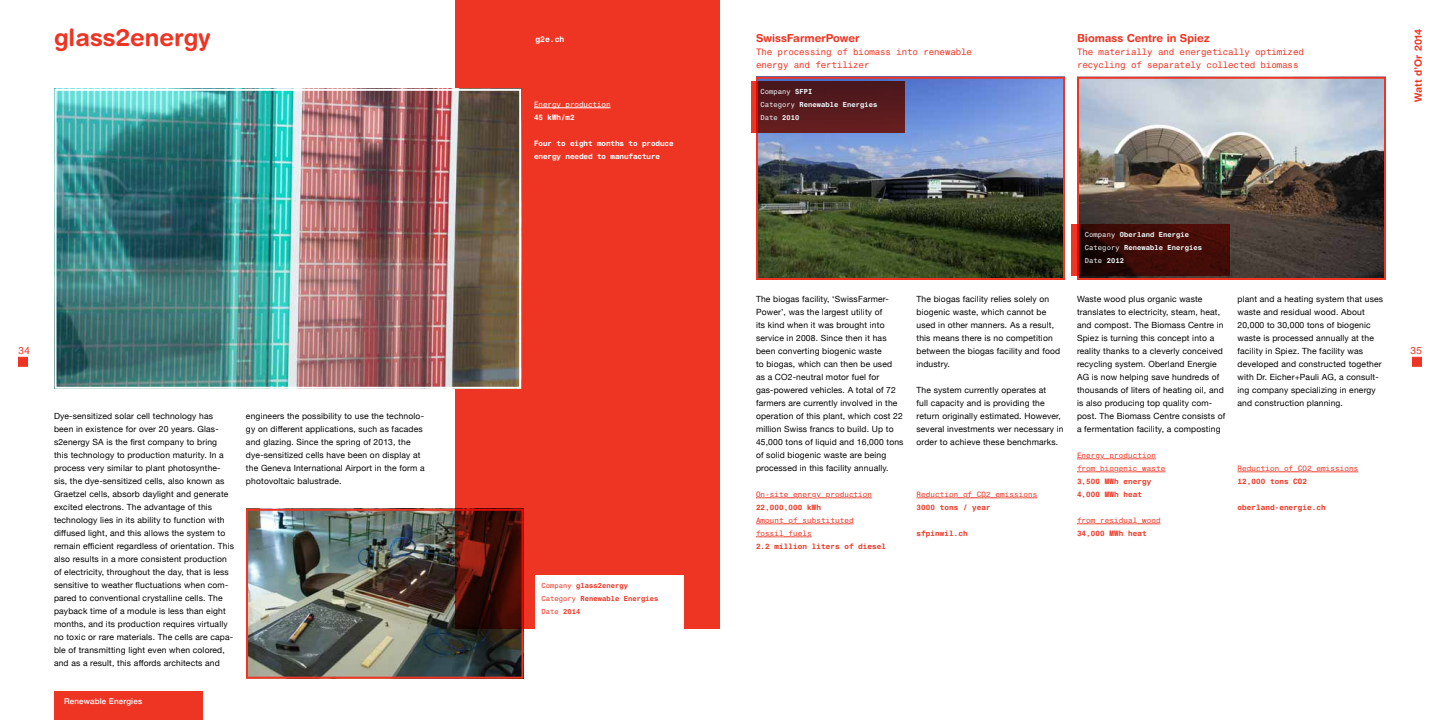
<style>
.page{position:relative;width:1440px;height:720px;background:#fff}
.page>*{position:absolute;margin:0;border:0;box-sizing:border-box;transform-origin:0 0}
.t1{font:700 24px "Helvetica Rounded LT Std";color:#ee3524}
.t2{font:700 11px "Helvetica Rounded LT Std";color:#ee3524}
.t3{font:700 10px "Helvetica Rounded LT Std";letter-spacing:.01em;color:#ee3524}
.t4{font:10px "Helvetica Monospaced Pro";color:#ee3524}
.t5{font:9px/13px "Helvetica Monospaced Pro";color:#ee3524}
.t6{font:8.5px/13px "Helvetica Neue";letter-spacing:.02em;color:#000}
.t7{font:500 8px "Helvetica Neue";letter-spacing:.02em;color:#fff}
.t8{font:700 8px "Helvetica Monospaced Pro";color:#fff}
.t9{font:7.5px/13px "Helvetica Monospaced Pro";letter-spacing:.02em;color:#ee3524}
.t10{font:700 7.5px/13px "Helvetica Monospaced Pro";letter-spacing:.02em;color:#ee3524}
.t11{font:700 7.5px/13px "Helvetica Monospaced Pro";color:#fff}
.t12{font:7.5px "Helvetica Monospaced Pro";color:#fff}
.t13{font:700 7px/13px "Helvetica Monospaced Pro";letter-spacing:.02em;color:#eff8fa}
.t14{font:700 7px/13px "Helvetica Monospaced Pro";letter-spacing:.02em;color:#ee3524}
.s1{font-weight:400}
</style>
<div class="page">
<div style="left:54px;top:691px;width:148px;height:29px;background:#ee3524"></div>
<img style="left:759px;top:80px;width:303px;height:197px">
<div style="left:756px;top:77px;width:309px;height:203px;border:2px solid #ee3524"></div>
<img style="left:1080px;top:80px;width:303px;height:197px">
<div style="left:1077px;top:77px;width:309px;height:203px;border:2px solid #ee3524"></div>
<hr style="left:756px;top:523px;width:97px;height:1px;background:#ee3524">
<hr style="left:756px;top:536px;width:56px;height:1px;background:#ee3524">
<svg style="left:756px;top:497px;width:116px;height:2px"></svg>
<hr style="left:916px;top:497px;width:121px;height:1px;background:#ee3524">
<svg style="left:1077px;top:458px;width:88px;height:15px"></svg>
<svg style="left:1077px;top:523px;width:84px;height:2px"></svg>
<hr style="left:1238px;top:471px;width:120px;height:1px;background:#ee3524">
<svg style="left:751px;top:81px;width:153px;height:52px;background:#5d1b1d"></svg>
<svg style="left:1071px;top:224px;width:158px;height:52px;background:#420c07"></svg>
<img style="left:249px;top:512px;width:272px;height:164px">
<div style="left:246px;top:509px;width:278px;height:170px;border:2px solid #ee3524"></div>
<div style="left:455px;top:0;width:265px;height:629px;background:#ee3524"></div>
<img style="left:58px;top:92px;width:460px;height:294px">
<div style="left:55px;top:89px;width:466px;height:300px;border:2px solid #fff"></div>
<div style="left:536px;top:575px;width:148px;height:69px;background:#fff"></div>
<hr style="left:534px;top:107px;width:76px;height:1px;background:#fff">
<div style="left:1412px;top:357px;width:10px;height:10px;background:#ee3524;border:1px solid #ee3524"></div>
<div style="left:18px;top:357px;width:10px;height:10px;background:#ee3524;border:1px solid #ee3524"></div>
<h1 class="t1" style="left:54px;top:23px;width:158px">glass2energy</h1>
<p class="t8" style="left:536px;top:34px;width:30px">g2e.ch</p>
<p class="t12" style="left:534px;top:100px;width:78px">Energy production</p>
<p class="t11" style="left:534px;top:111px;width:42px">45 kWh/m2</p>
<p class="t11" style="left:534px;top:137px;width:141px">Four to eight months to produce energy needed to manufacture</p>
<p class="t2" style="left:756px;top:31px;width:105px">SwissFarmerPower</p>
<p class="t5" style="left:756px;top:45px;width:218px">The processing of biomass into renewable energy and fertilizer</p>
<p class="t13" style="left:760px;top:85px;width:119px"><span class="s1">Company</span> SFPI<br><span class="s1">Category</span> Renewable Energies<br><span class="s1">Date</span> 2010</p>
<p class="t2" style="left:1077px;top:31px;width:135px">Biomass Centre in Spiez</p>
<p class="t5" style="left:1077px;top:45px;width:228px">The materially and energetically optimized recycling of separately collected biomass</p>
<p class="t13" style="left:1085px;top:228px;width:119px"><span class="s1">Company</span> Oberland Energie<br><span class="s1">Category</span> Renewable Energies<br><span class="s1">Date</span> 2012</p>
<p class="t3" style="left:1412px;top:102px;width:75px;rotate:-90deg">Watt d’Or 2014</p>
<p class="t6" style="left:756px;top:293px;width:149px">The biogas facility, ‘SwissFarmer-Power’, was the largest utility of<br>its kind when it was brought into service in 2008. Since then it has been converting biogenic waste<br>to biogas, which can then be used<br>as a CO2-neutral motor fuel for gas-powered vehicles. A total of 72 farmers are currently involved in the operation of this plant, which cost 22 million Swiss francs to build. Up to 45,000 tons of liquid and 16,000 tons of solid biogenic waste are being processed in this facility annually.</p>
<p class="t6" style="left:916px;top:293px;width:145px">The biogas facility relies solely on biogenic waste, which cannot be used in other manners. As a result, this means there is no competition between the biogas facility and food industry.</p>
<p class="t6" style="left:1077px;top:293px;width:150px">Waste wood plus organic waste translates to electricity, steam, heat, and compost. The Biomass Centre in Spiez is turning this concept into a reality thanks to a cleverly conceived recycling system. Oberland Energie AG is now helping save hundreds of thousands of liters of heating oil, and is also producing top quality com&shy;post. The Biomass Centre consists of a fermentation facility, a composting</p>
<p class="t6" style="left:1237px;top:293px;width:147px">plant and a heating system that uses waste and residual wood. About 20,000 to 30,000 tons of biogenic waste is processed annually at the facility in Spiez. The facility was developed and constructed together with Dr. Eicher+Pauli AG, a consult&shy;ing company specializing in energy and construction planning.</p>
<p class="t4" style="left:18px;top:344px;width:13px">34</p>
<p class="t4" style="left:1410px;top:344px;width:13px">35</p>
<p class="t6" style="left:916px;top:384px;width:149px">The system currently operates at<br>full capacity and is providing the return originally estimated. However, several investments wer necessary in order to achieve these benchmarks.</p>
<p class="t6" style="left:54px;top:410px;width:182px">Dye-sensitized solar cell technology has been in existence for over 20 years. Glas&shy;s2energy SA is the first company to bring<br>this technology to production maturity. In a process very similar to plant photosynthe&shy;sis, the dye-sensitized cells, also known as Graetzel cells, absorb daylight and generate excited electrons. The advantage of this technology lies in its ability to function with diffused light, and this allows the system to remain efficient regardless of orientation. This also results in a more consistent production of electricity, throughout the day, that is less sensitive to weather fluctuations when com&shy;pared to conventional crystalline cells. The payback time of a module is less than eight months, and its production requires virtually no toxic or rare materials. The cells are capa&shy;ble of transmitting light even when colored, and as a result, this affords architects and</p>
<p class="t6" style="left:246px;top:410px;width:180px">engineers the possibility to use the technolo&shy;gy on different applications, such as facades and glazing. Since the spring of 2013, the dye-sensitized cells have been on display at the Geneva International Airport in the form a photovoltaic balustrade.</p>
<p class="t9" style="left:1077px;top:449px;width:90px">Energy production from biogenic waste</p>
<p class="t10" style="left:1077px;top:475px;width:76px">3,500 MWh energy<br>4,000 MWh heat</p>
<p class="t9" style="left:1077px;top:514px;width:85px">from residual wood</p>
<p class="t10" style="left:1077px;top:527px;width:71px">34,000 MWh heat</p>
<p class="t9" style="left:1238px;top:462px;width:122px">Reduction of CO2 emissions</p>
<p class="t10" style="left:1238px;top:475px;width:71px">12,000 tons CO2</p>
<p class="t10" style="left:1238px;top:501px;width:90px">oberland-energie.ch</p>
<p class="t9" style="left:756px;top:488px;width:118px">On-site energy production</p>
<p class="t10" style="left:756px;top:501px;width:66px">22,000,000 kWh</p>
<p class="t9" style="left:756px;top:514px;width:99px">Amount of substituted fossil fuels</p>
<p class="t10" style="left:756px;top:540px;width:132px">2.2 million liters of diesel</p>
<p class="t9" style="left:916px;top:488px;width:122px">Reduction of CO2 emissions</p>
<p class="t10" style="left:916px;top:501px;width:76px">3000 tons / year</p>
<p class="t10" style="left:916px;top:527px;width:52px">sfpinwil.ch</p>
<p class="t14" style="left:541px;top:579px;width:119px"><span class="s1">Company</span> glass2energy<br><span class="s1">Category</span> Renewable Energies<br><span class="s1">Date</span> 2014</p>
<p class="t7" style="left:64px;top:694px;width:80px">Renewable Energies</p>
</div>
